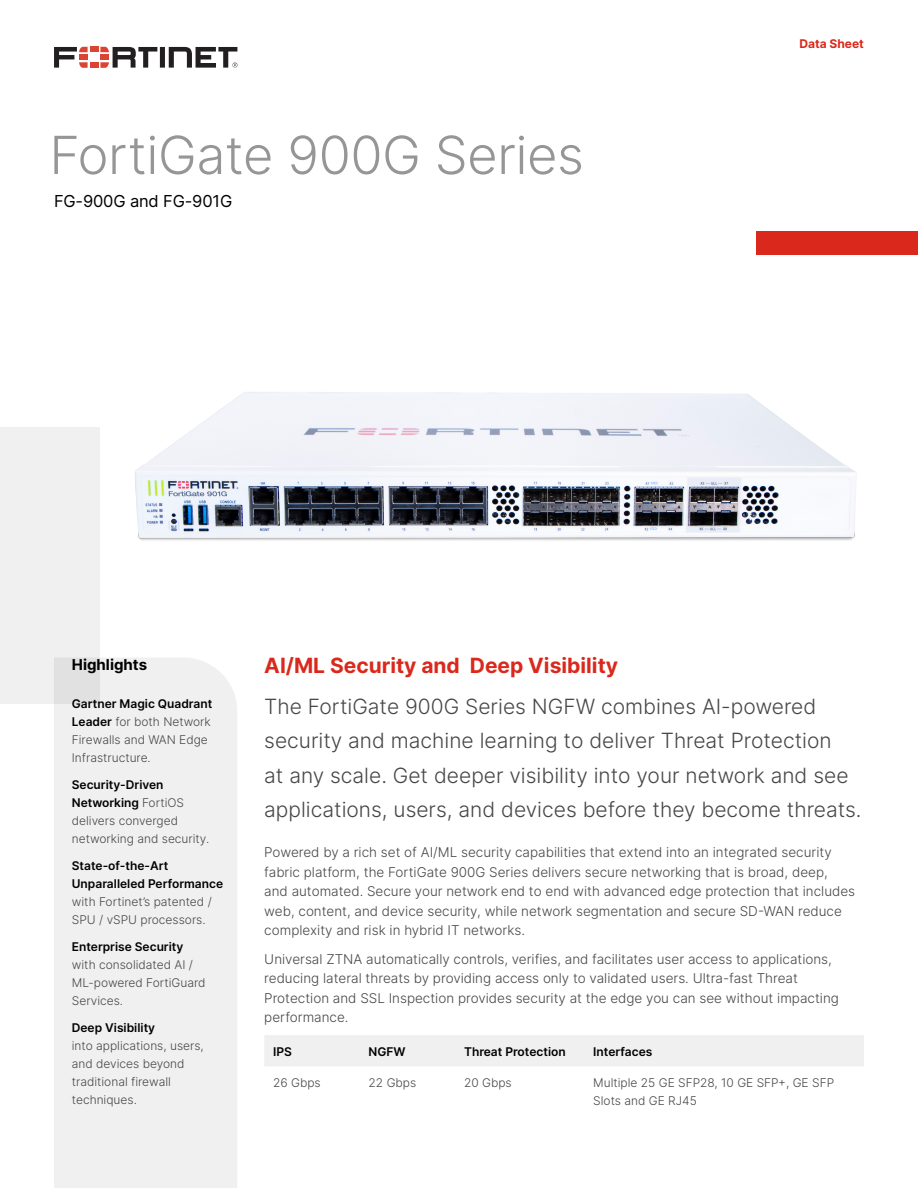
<style>
.page{position:relative;width:918px;height:1188px;background:#fff}
.page>*{position:absolute;margin:0;border:0;box-sizing:border-box;transform-origin:0 0}
.Cover_H1{font:300 52.5px "Inter";letter-spacing:-.01em;color:#969696}
.Text_Intro_14{font:300 21px/34.5px "Inter";color:#464646}
.t1{font:700 21px "Inter";color:#da291c}
.Cover_H2{font:16.5px "Inter";letter-spacing:-.01em;color:#000}
.Cover_Sidebar_H1{font:700 15px "Inter";color:#000}
.Text_Body_9{font:300 13.5px/19.5px "Inter";color:#464646}
.Text_Body_8{font:300 12px/18px "Inter";color:#464646}
.Text_Body_8-2{font:600 12px "Inter";color:#000}
.Document_Type{font:700 12px "Inter";color:#da291c}
.s1{font-weight:600;color:#000}
</style>
<div class="page">
<div style="left:756px;top:231px;width:162px;height:24px;background:#da291c"></div>
<img style="left:135px;top:392px;width:722px;height:149px">
<div style="left:54px;top:658px;width:183px;height:530px;background:#f0f0f0"></div>
<div style="left:0;top:427px;width:100px;height:277px;background:#f0f0f0"></div>
<div style="left:264px;top:1035px;width:600px;height:31px;background:#f0f0f0"></div>
<svg style="left:54px;top:47px;width:183px;height:21px"></svg>
<p class="Cover_H1" style="left:49px;top:118px;width:536px">FortiGate 900G Series</p>
<p class="Cover_H2" style="left:54px;top:189px;width:180px">FG-900G and FG-901G</p>
<p class="Document_Type" style="left:800px;top:35px;width:66px">Data Sheet</p>
<p class="Cover_Sidebar_H1" style="left:72px;top:654px;width:77px">Highlights</p>
<p class="Text_Body_8" style="left:72px;top:695px;width:142px"><span class="s1">Gartner Magic Quadrant<br>Leader</span> for both Network<br>Firewalls and WAN Edge<br>Infrastructure.</p>
<p class="Text_Body_8" style="left:72px;top:776px;width:139px"><span class="s1">Security-Driven<br>Networking</span> FortiOS delivers converged networking and security.</p>
<p class="Text_Body_8" style="left:72px;top:857px;width:153px"><span class="s1">State-of-the-Art<br>Unparalleled Performance </span>with Fortinet’s patented /<br>SPU / vSPU processors.</p>
<p class="Text_Body_8" style="left:72px;top:938px;width:135px"><span class="s1">Enterprise Security </span>with consolidated AI /<br>ML-powered FortiGuard<br>Services.</p>
<p class="Text_Body_8" style="left:72px;top:1018px;width:134px"><span class="s1">Deep Visibility<br></span>into applications, users, and devices beyond traditional firewall techniques.</p>
<h1 class="t1" style="left:264px;top:650px;width:355px">AI/ML Security and Deep Visibility</h1>
<p class="Text_Intro_14" style="left:264px;top:689px;width:599px">The FortiGate 900G Series NGFW combines AI-powered security and machine learning to deliver Threat Protection<br>at any scale. Get deeper visibility into your network and see applications, users, and devices before they become threats.</p>
<p class="Text_Body_9" style="left:264px;top:842px;width:592px">Powered by a rich set of AI/ML security capabilities that extend into an integrated security fabric platform, the FortiGate 900G Series delivers secure networking that is broad, deep,<br>and automated. Secure your network end to end with advanced edge protection that includes web, content, and device security, while network segmentation and secure SD-WAN reduce complexity and risk in hybrid IT networks.</p>
<p class="Text_Body_9" style="left:264px;top:949px;width:576px">Universal ZTNA automatically controls, verifies, and facilitates user access to applications, reducing lateral threats by providing access only to validated users. Ultra-fast Threat Protection and SSL Inspection provides security at the edge you can see without impacting performance.</p>
<p class="Text_Body_8-2" style="left:273px;top:1043px;width:20px">IPS</p>
<p class="Text_Body_8-2" style="left:369px;top:1043px;width:39px">NGFW</p>
<p class="Text_Body_8-2" style="left:464px;top:1043px;width:103px">Threat Protection</p>
<p class="Text_Body_8-2" style="left:593px;top:1043px;width:61px">Interfaces</p>
<p class="Text_Body_8" style="left:273px;top:1073px;width:49px">26 Gbps</p>
<p class="Text_Body_8" style="left:369px;top:1073px;width:49px">22 Gbps</p>
<p class="Text_Body_8" style="left:464px;top:1073px;width:49px">20 Gbps</p>
<p class="Text_Body_8" style="left:593px;top:1073px;width:242px">Multiple 25 GE SFP28, 10 GE SFP+, GE SFP<br>Slots and GE RJ45</p>
</div>
